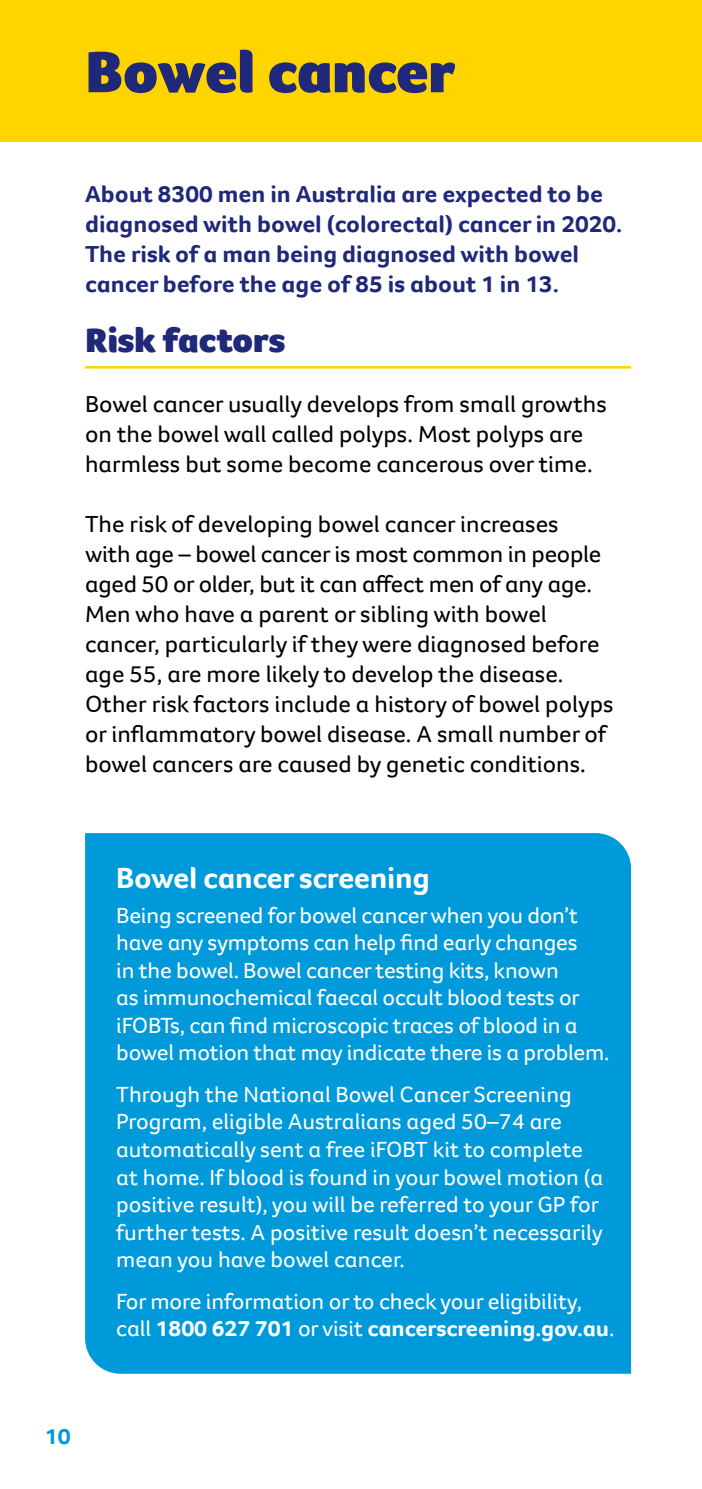
<style>
.page{position:relative;width:702px;height:1489px;background:#fff}
.page>*{position:absolute;margin:0;border:0;box-sizing:border-box;transform-origin:0 0}
.t1{font:900 60px "Foco CC";color:#1f2879;scale:1.05 1}
.t2{font:900 35px "Foco CC";color:#1f2879;scale:1.05 1}
.t3{font:700 30px "Foco CC";letter-spacing:-.01em;color:#fff;scale:1.05 1}
.t4{font:23.75px/30px "Foco CC";color:#000;scale:1.05 1}
.t5{font:700 23.75px/30px "Foco CC";color:#1f2879;scale:1.05 1}
.t6{font:22.5px/27.5px "Foco CC";letter-spacing:-.01em;color:#fff;scale:1.05 1}
.t7{font:700 22.5px "Foco CC";color:#0099da;scale:1.05 1}
.s1{font-weight:700}
</style>
<div class="page">
<hr style="left:85px;top:366px;width:546px;height:2px;background:#ffd400">
<div style="left:0;top:0;width:702px;height:142px;background:#ffd400"></div>
<div style="left:85px;top:833px;width:546px;height:540px;background:#0099da"></div>
<h1 class="t1" style="left:85px;top:32px;width:354px">Bowel cancer</h1>
<p class="t5" style="left:85px;top:178px;width:513px">About 8300 men in Australia are expected to be diagnosed with bowel (colorectal) cancer in 2020.<br>The risk of a man being diagnosed with bowel cancer before the age of 85 is about 1 in 13.</p>
<h2 class="t2" style="left:85px;top:317px;width:192px">Risk factors</h2>
<p class="t4" style="left:85px;top:388px;width:498px">Bowel cancer usually develops from small growths on the bowel wall called polyps. Most polyps are harmless but some become cancerous over time.</p>
<p class="t4" style="left:85px;top:508px;width:505px">The risk of developing bowel cancer increases<br>with age – bowel cancer is most common in people aged 50 or older, but it can affect men of any age.<br>Men who have a parent or sibling with bowel cancer, particularly if they were diagnosed before age 55, are more likely to develop the disease.<br>Other risk factors include a history of bowel polyps or inflammatory bowel disease. A small number of bowel cancers are caused by genetic conditions.</p>
<p class="t7" style="left:45px;top:1421px;width:26px">10</p>
<h3 class="t3" style="left:116px;top:858px;width:300px">Bowel cancer screening</h3>
<p class="t6" style="left:116px;top:901px;width:471px">Being screened for bowel cancer when you don’t have any symptoms can help find early changes<br>in the bowel. Bowel cancer testing kits, known<br>as immunochemical faecal occult blood tests or iFOBTs, can find microscopic traces of blood in a bowel motion that may indicate there is a problem.</p>
<p class="t6" style="left:116px;top:1080px;width:465px">Through the National Bowel Cancer Screening Program, eligible Australians aged 50–74 are automatically sent a free iFOBT kit to complete at home. If blood is found in your bowel motion (a positive result), you will be referred to your GP for further tests. A positive result doesn’t necessarily mean you have bowel cancer.</p>
<p class="t6" style="left:116px;top:1286px;width:476px">For more information or to check your eligibility, call <span class="s1">1800 627 701</span> or visit <span class="s1">cancerscreening.gov.au</span>.</p>
</div>
